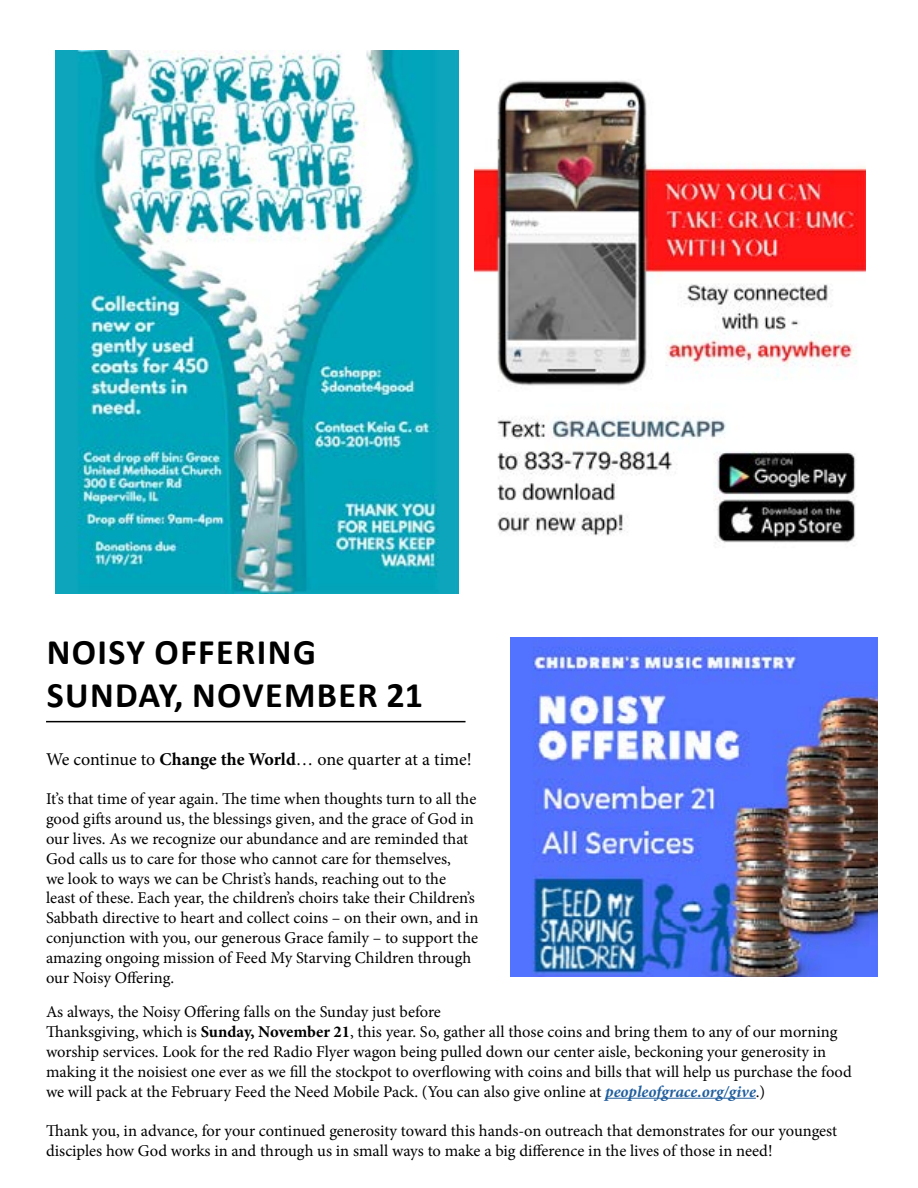
<style>
.page{position:relative;width:918px;height:1188px;background:#fff}
.page>*{position:absolute;margin:0;border:0;box-sizing:border-box;transform-origin:0 0}
.t1{font:700 36px/43.2px "Calibri";letter-spacing:.04em;color:#000}
.t2{font:18px "Minion Pro";letter-spacing:-.005em;color:#000}
.t3{font:16.5px/19.8px "Minion Pro";color:#000}
.s1{font-weight:700}
.s2{font-weight:700;font-style:italic;color:#215e9e}
</style>
<div class="page">
<hr style="left:46px;top:721px;width:420px;height:1px;background:#000">
<hr style="left:605px;top:1098px;width:151px;height:1px;background:#215e9e">
<img style="left:510px;top:637px;width:368px;height:339px">
<img style="left:56px;top:50px;width:403px;height:543px">
<img style="left:474px;top:80px;width:392px;height:463px">
<h1 class="t1" style="left:47px;top:630px;width:378px">NOISY OFFERING<br>SUNDAY, NOVEMBER 21</h1>
<p class="t2" style="left:46px;top:747px;width:427px">We continue to <span class="s1">Change the World</span>… one quarter at a time!</p>
<p class="t3" style="left:46px;top:789px;width:434px">It’s that time of year again. The time when thoughts turn to all the good gifts around us, the blessings given, and the grace of God in our lives. As we recognize our abundance and are reminded that God calls us to care for those who cannot care for themselves,<br>we look to ways we can be Christ’s hands, reaching out to the least of these. Each year, the children’s choirs take their Children’s Sabbath directive to heart and collect coins – on their own, and in conjunction with you, our generous Grace family – to support the amazing ongoing mission of Feed My Starving Children through our Noisy Offering.</p>
<p class="t3" style="left:46px;top:1002px;width:807px">As always, the Noisy Offering falls on the Sunday just before<br>Thanksgiving, which is <span class="s1">Sunday, November 21</span>, this year. So, gather all those coins and bring them to any of our morning worship services. Look for the red Radio Flyer wagon being pulled down our center aisle, beckoning your generosity in making it the noisiest one ever as we fill the stockpot to overflowing with coins and bills that will help us purchase the food we will pack at the February Feed the Need Mobile Pack. (You can also give online at <span class="s2">peopleofgrace.org/give</span>.)</p>
<p class="t3" style="left:46px;top:1121px;width:793px">Thank you, in advance, for your continued generosity toward this hands-on outreach that demonstrates for our youngest disciples how God works in and through us in small ways to make a big difference in the lives of those in need!</p>
</div>
